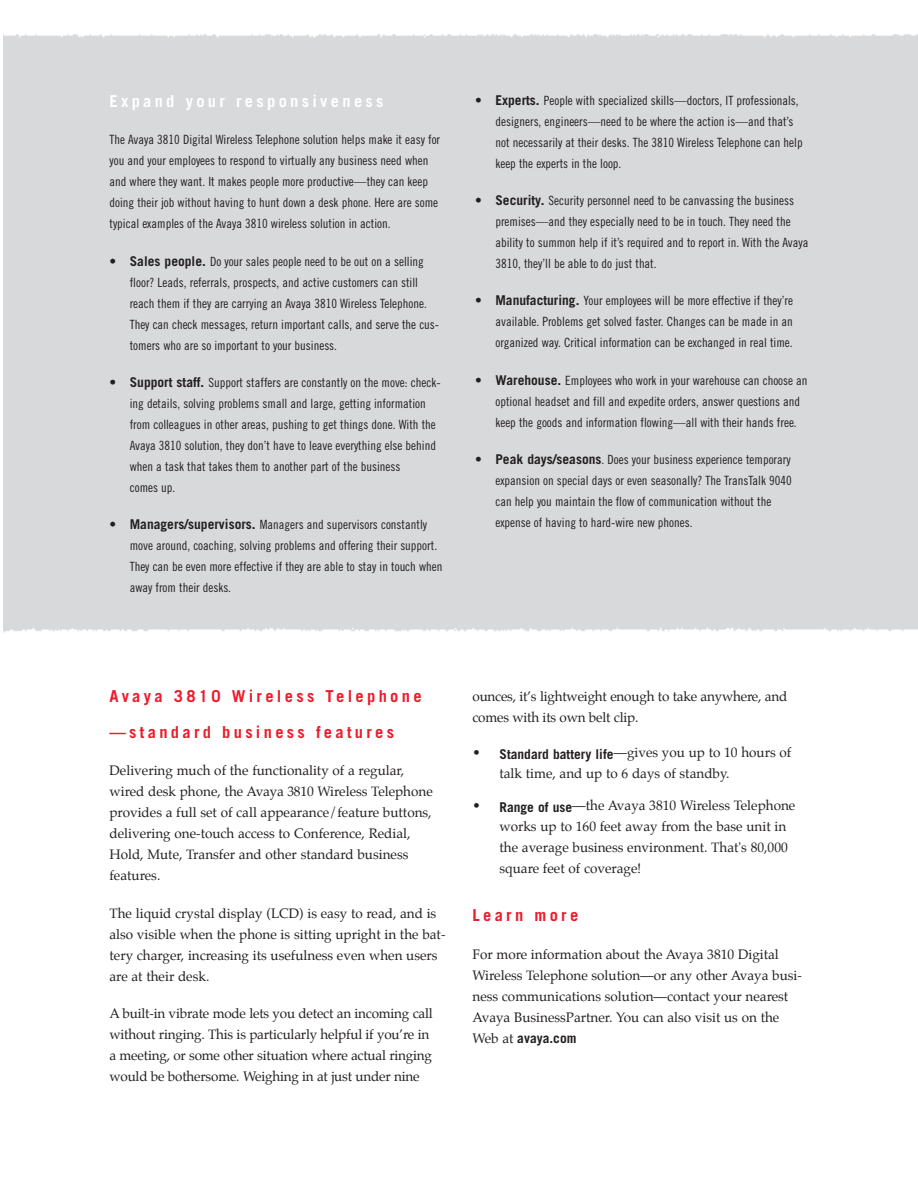
<style>
.page{position:relative;width:918px;height:1188px;background:#fff}
.page>*{position:absolute;margin:0;border:0;box-sizing:border-box;transform-origin:0 0}
.sub_head_PMS_485_-space{font:700 16.5px/36px "Trade Gothic";letter-spacing:.2em;color:#ee1b2c}
.sub_head_PMS_485_-space-2{font:700 16.5px "Trade Gothic";letter-spacing:.2em;color:#fff}
.body_copy_9_14{font:13.5px/21px "Palatino";color:#231f20}
.bullets_in_body_copy_14{font:13.5px/21px "Palatino";color:#231f20}
.body_copy{font:13.5px/21px "Palatino";color:#231f20}
.Bulleted_Descriptive_Text_Black{font:12.75px/21px "Trade Gothic Cond Eighteen";color:#231f20}
.s1{font-family:"Trade Gothic";font-weight:700;font-size:13.5px}
.s2{font-family:"Trade Gothic";font-weight:700}
</style>
<div class="page">
<div style="left:3px;top:24px;width:915px;height:616px;background:#d8d9db"></div>
<img style="left:3px;top:24px;width:915px;height:14px">
<img style="left:3px;top:628px;width:915px;height:12px">
<p class="sub_head_PMS_485_-space-2" style="left:110px;top:91px;width:276px">Expand your responsiveness</p>
<p class="Bulleted_Descriptive_Text_Black" style="left:110px;top:129px;width:332px">The Avaya 3810 Digital Wireless Telephone solution helps make it easy for you and your employees to respond to virtually any business need when and where they want. It makes people more productive—they can keep doing their job without having to hunt down a desk phone. Here are some typical examples of the Avaya 3810 wireless solution in action.</p>
<p class="Bulleted_Descriptive_Text_Black" style="left:130px;top:250px;width:311px;text-indent:-20px"><span class="s1">• Sales people.</span> Do your sales people need to be out on a selling floor? Leads, referrals, prospects, and active customers can still reach them if they are carrying an Avaya 3810 Wireless Telephone.<br>They can check messages, return important calls, and serve the cus&shy;tomers who are so important to your business.</p>
<p class="Bulleted_Descriptive_Text_Black" style="left:130px;top:372px;width:312px;text-indent:-20px"><span class="s1">• Support staff.</span> Support staffers are constantly on the move: check&shy;ing details, solving problems small and large, getting information from colleagues in other areas, pushing to get things done. With the Avaya 3810 solution, they don’t have to leave everything else behind when a task that takes them to another part of the business<br>comes up.</p>
<p class="Bulleted_Descriptive_Text_Black" style="left:130px;top:514px;width:314px;text-indent:-20px"><span class="s1">• Managers/supervisors.</span> Managers and supervisors constantly move around, coaching, solving problems and offering their support.<br>They can be even more effective if they are able to stay in touch when away from their desks.</p>
<p class="Bulleted_Descriptive_Text_Black" style="left:495px;top:90px;width:309px;text-indent:-20px"><span class="s1">• Experts.</span> People with specialized skills—doctors, IT professionals, designers, engineers—need to be where the action is—and that’s not necessarily at their desks. The 3810 Wireless Telephone can help keep the experts in the loop.</p>
<p class="Bulleted_Descriptive_Text_Black" style="left:495px;top:190px;width:314px;text-indent:-20px"><span class="s1">• Security.</span> Security personnel need to be canvassing the business premises—and they especially need to be in touch. They need the ability to summon help if it’s required and to report in. With the Avaya 3810, they’ll be able to do just that.</p>
<p class="Bulleted_Descriptive_Text_Black" style="left:495px;top:290px;width:299px;text-align:justify;text-indent:-20px"><span class="s1">• Manufacturing.</span> Your employees will be more effective if they’re available. Problems get solved faster. Changes can be made in an organized way. Critical information can be exchanged in real time.</p>
<p class="Bulleted_Descriptive_Text_Black" style="left:495px;top:369px;width:314px;text-indent:-20px"><span class="s1">• Warehouse.</span> Employees who work in your warehouse can choose an optional headset and fill and expedite orders, answer questions and keep the goods and information flowing—all with their hands free.</p>
<p class="Bulleted_Descriptive_Text_Black" style="left:495px;top:449px;width:298px;text-indent:-20px"><span class="s1">• Peak days/seasons</span>. Does your business experience temporary expansion on special days or even seasonally? The TransTalk 9040 can help you maintain the flow of communication without the expense of having to hard-wire new phones.</p>
<p class="sub_head_PMS_485_-space" style="left:110px;top:678px;width:314px">Avaya 3810 Wireless Telephone —standard business features</p>
<p class="body_copy_9_14" style="left:110px;top:762px;width:325px">Delivering much of the functionality of a regular, wired desk phone, the Avaya 3810 Wireless Telephone provides a full set of call appearance/feature buttons, delivering one-touch access to Conference, Redial, Hold, Mute, Transfer and other standard business features.</p>
<p class="body_copy_9_14" style="left:110px;top:904px;width:337px">The liquid crystal display (LCD) is easy to read, and is also visible when the phone is sitting upright in the bat&shy;tery charger, increasing its usefulness even when users are at their desk.</p>
<p class="body_copy_9_14" style="left:110px;top:1004px;width:325px">A built-in vibrate mode lets you detect an incoming call without ringing. This is particularly helpful if you’re in a meeting, or some other situation where actual ringing would be bothersome. Weighing in at just under nine</p>
<p class="body_copy_9_14" style="left:472px;top:687px;width:316px">ounces, it’s lightweight enough to take anywhere, and comes with its own belt clip.</p>
<p class="bullets_in_body_copy_14" style="left:500px;top:743px;width:293px;text-indent:-27px">• <span class="s2">Standard battery life</span>—gives you up to 10 hours of talk time, and up to 6 days of standby.</p>
<p class="bullets_in_body_copy_14" style="left:500px;top:796px;width:297px;text-indent:-27px">• <span class="s2">Range of use</span>—the Avaya 3810 Wireless Telephone works up to 160 feet away from the base unit in the average business environment. That's 80,000 square feet of coverage!</p>
<p class="sub_head_PMS_485_-space" style="left:472px;top:897px;width:107px">Learn more</p>
<p class="body_copy" style="left:472px;top:945px;width:331px">For more information about the Avaya 3810 Digital Wireless Telephone solution—or any other Avaya busi&shy;ness communications solution—contact your nearest Avaya BusinessPartner. You can also visit us on the Web at <span class="s2">avaya.com</span></p>
</div>
